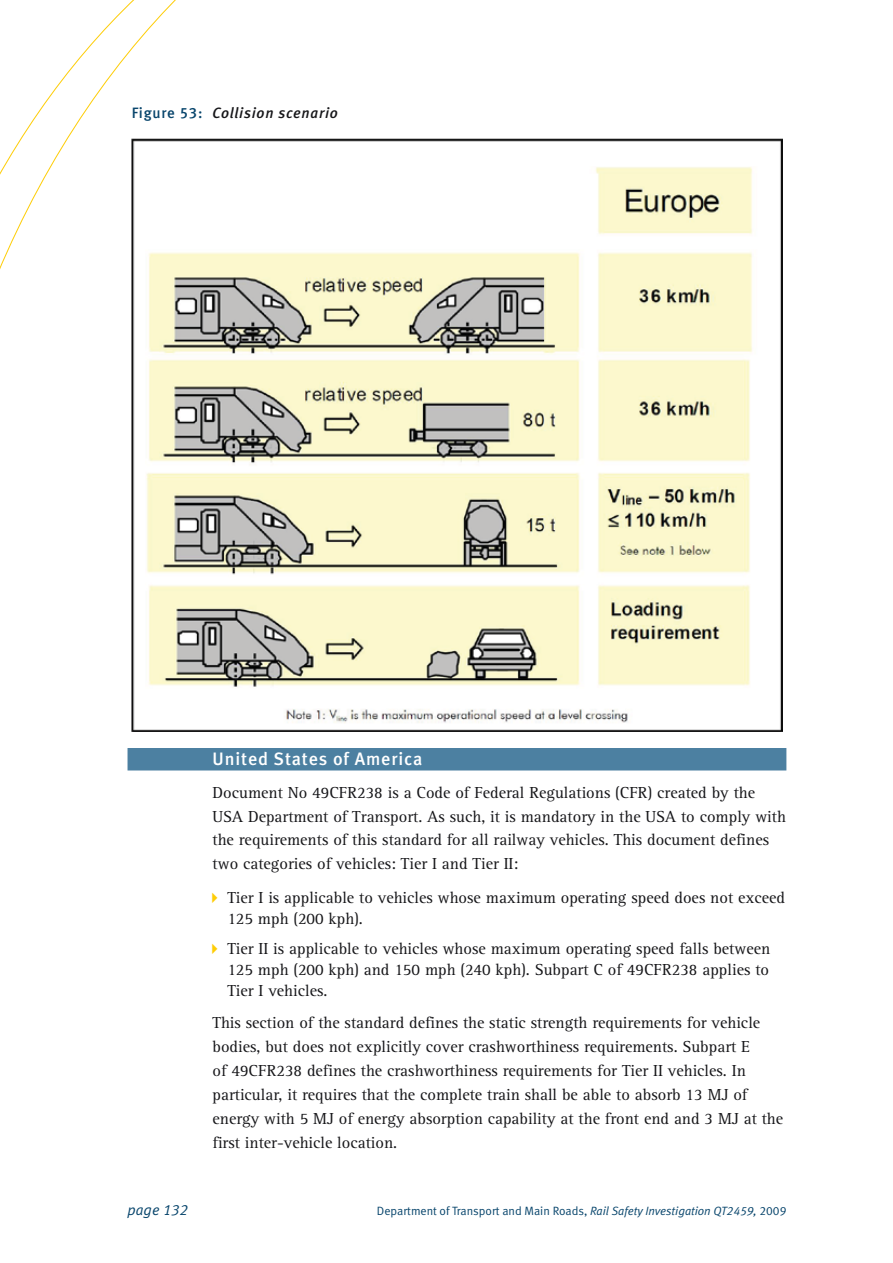
<style>
.page{position:relative;width:893px;height:1263px;background:#fff}
.page>*{position:absolute;margin:0;border:0;box-sizing:border-box;transform-origin:0 0}
.t1{font:18px "Meta Medium LF";letter-spacing:.05em;color:#fff}
.t2{font:16.5px/24px "Rotis Serif";color:#161619}
.t3{font:italic 15px "Meta Medium LF";letter-spacing:.05em;color:#161619}
.t4{font:italic 15px "Meta Normal LF";color:#08456c}
.t5{font:12px "Meta Normal LF";color:#08456c}
.s1{font-style:normal;color:#08456c}
.s2{font-style:italic}
</style>
<div class="page">
<svg style="left:0;top:0;width:318px;height:269px"></svg>
<div style="left:128px;top:748px;width:658px;height:23px;background:#4c80a1"></div>
<img style="left:131px;top:139px;width:651px;height:592px">
<p class="t3" style="left:132px;top:107px;width:208px"><span class="s1">Figure 53:</span> Collision scenario</p>
<p class="t1" style="left:213px;top:752px;width:211px">United States of America</p>
<p class="t2" style="left:213px;top:782px;width:575px">Document No 49CFR238 is a Code of Federal Regulations (CFR) created by the USA Department of Transport. As such, it is mandatory in the USA to comply with the requirements of this standard for all railway vehicles. This document defines two categories of vehicles: Tier I and Tier II:</p>
<p class="t2" style="left:227px;top:889px;width:559px;line-height:21px">Tier I is applicable to vehicles whose maximum operating speed does not exceed<br>125 mph (200 kph).</p>
<p class="t2" style="left:227px;top:939px;width:544px;line-height:21px;text-align:justify">Tier II is applicable to vehicles whose maximum operating speed falls between 125 mph (200 kph) and 150 mph (240 kph). Subpart C of 49CFR238 applies to Tier I vehicles.</p>
<p class="t2" style="left:212px;top:1012px;width:572px">This section of the standard defines the static strength requirements for vehicle bodies, but does not explicitly cover crashworthiness requirements. Subpart E<br>of 49CFR238 defines the crashworthiness requirements for Tier II vehicles. In particular, it requires that the complete train shall be able to absorb 13 MJ of energy with 5 MJ of energy absorption capability at the front end and 3 MJ at the first inter-vehicle location.</p>
<p class="t4" style="left:128px;top:1204px;width:62px">page 132</p>
<p class="t5" style="left:377px;top:1206px;width:411px">Department of Transport and Main Roads, <span class="s2">Rail Safety Investigation QT2459,</span> 2009</p>
</div>
